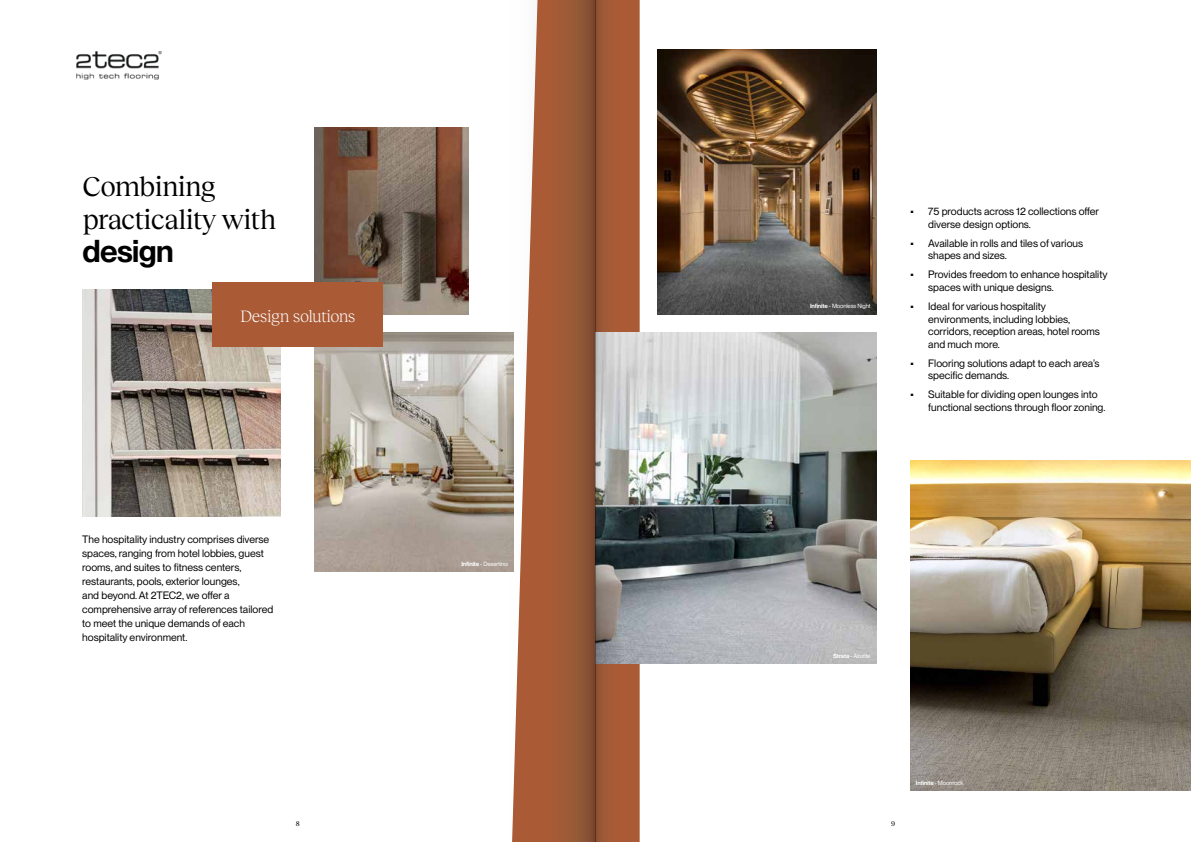
<style>
.page{position:relative;width:1191px;height:842px;background:#fff}
.page>*{position:absolute;margin:0;border:0;box-sizing:border-box;transform-origin:0 0}
.t1{font:600 31px "PP Neue Montreal";letter-spacing:-.02em;color:#000}
.t2{font:28px/33px "Reckless Neue TRIAL";letter-spacing:-.02em;color:#000}
.t3{font:300 17px "Reckless Neue TRIAL";letter-spacing:-.02em;color:#fff}
.t4{font:10.5px/12.6px "PP Neue Montreal";color:#000}
.t5{font:7px "Reckless Neue TRIAL";color:#000}
.t6{font:6px "PP Neue Montreal";letter-spacing:-.02em;color:#fff}
.s1{font-weight:600}
</style>
<div class="page">
<img style="left:315px;top:128px;width:153px;height:186px">
<img style="left:82px;top:289px;width:199px;height:227px">
<img style="left:315px;top:332px;width:192px;height:239px">
<div style="left:213px;top:282px;width:170px;height:65px;background:#aa5b36"></div>
<img style="left:910px;top:460px;width:281px;height:331px">
<img style="left:658px;top:49px;width:218px;height:265px">
<img style="left:635px;top:332px;width:241px;height:331px">
<img style="left:77px;top:51px;width:84px;height:28px">
<svg style="left:595px;top:0;width:40px;height:842px"></svg>
<svg style="left:507px;top:0;width:88px;height:842px"></svg>
<h2 class="t2" style="left:83px;top:168px;width:195px">Combining practicality with</h2>
<h1 class="t1" style="left:83px;top:233px;width:93px">design</h1>
<h3 class="t3" style="left:240px;top:304px;width:117px">Design solutions</h3>
<p class="t4" style="left:82px;top:532px;width:193px;line-height:14px">The hospitality industry comprises diverse spaces, ranging from hotel lobbies, guest rooms, and suites to fitness centers, restaurants, pools, exterior lounges,<br>and beyond. At 2TEC2, we offer a comprehensive array of references tailored to meet the unique demands of each hospitality environment.</p>
<p class="t6" style="left:461px;top:560px;width:48px"><span class="s1">Infinite</span> - Desertino</p>
<p class="t6" style="left:810px;top:302px;width:62px"><span class="s1">Infinite</span> - Moonless Night</p>
<p class="t4" style="left:928px;top:205px;width:172px;text-indent:-18px">• 75 products across 12 collections offer diverse design options.</p>
<p class="t4" style="left:928px;top:237px;width:156px;text-indent:-18px">• Available in rolls and tiles of various shapes and sizes.</p>
<p class="t4" style="left:928px;top:268px;width:181px;text-indent:-18px">• Provides freedom to enhance hospitality spaces with unique designs.</p>
<p class="t4" style="left:928px;top:300px;width:173px;text-indent:-18px">• Ideal for various hospitality environments, including lobbies, corridors, reception areas, hotel rooms and much more.</p>
<p class="t4" style="left:928px;top:357px;width:173px;text-indent:-18px">• Flooring solutions adapt to each area’s specific demands.</p>
<p class="t4" style="left:928px;top:388px;width:179px;text-indent:-18px">• Suitable for dividing open lounges into functional sections through floor zoning.</p>
<p class="t6" style="left:833px;top:652px;width:39px"><span class="s1">Strata</span> - Azurite</p>
<p class="t5" style="left:296px;top:818px;width:5px">8</p>
<p class="t5" style="left:891px;top:818px;width:6px">9</p>
<p class="t6" style="left:916px;top:780px;width:49px"><span class="s1">Infinite</span> - Moonrock</p>
</div>
